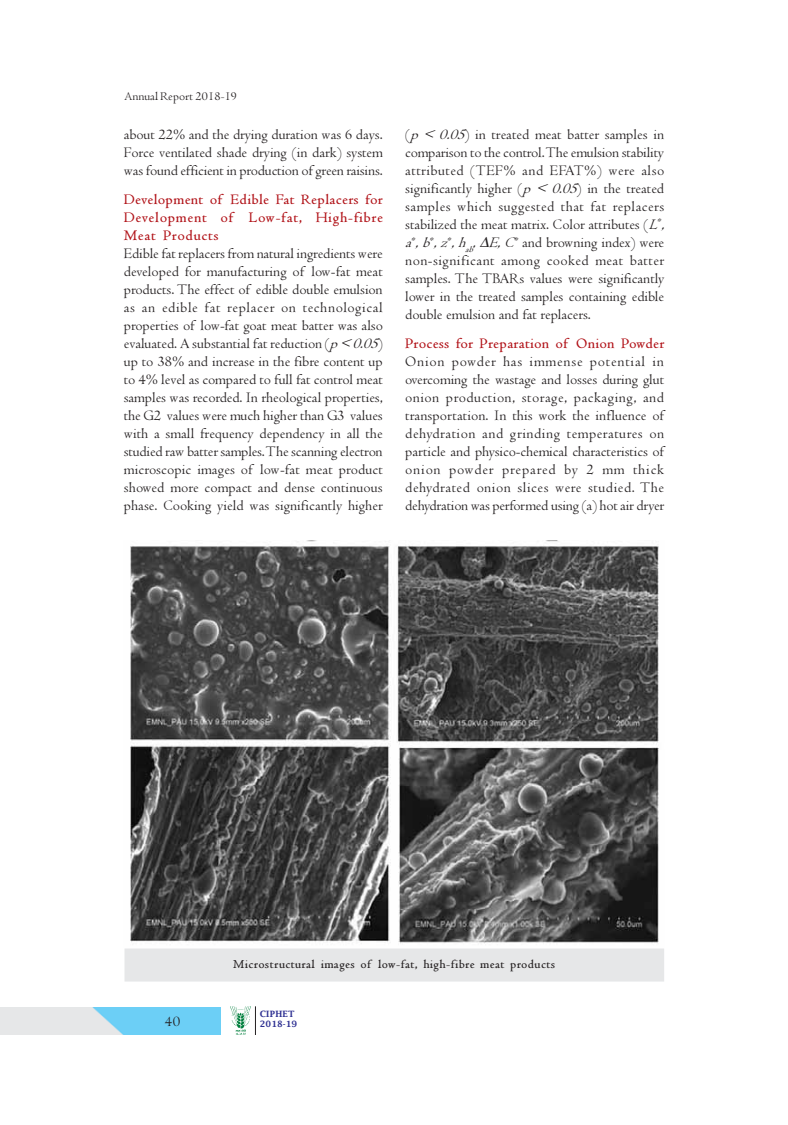
<style>
.page{position:relative;width:788px;height:1125px;background:#fff}
.page>*{position:absolute;margin:0;border:0;box-sizing:border-box;transform-origin:0 0}
.t1{font:15px/18px "TT29 FCO00";color:#231f20;text-align:justify}
.t2{font:15px/18px "TT2 A03 O00";letter-spacing:.03em;color:#b01016;text-align:justify}
.t3{font:12.5px "TT2 A15 O00";letter-spacing:.045em;color:#231f20}
.t4{font:12.5px "TT29 F9 O00";letter-spacing:.01em;color:#231f20}
.t5{font:8.75px/10.5px "TT29 FFO00";letter-spacing:.015em;color:#2e3092}
.s1{font-family:"TT2 A06 OI00"}
</style>
<div class="page">
<img style="left:1px;top:1007px;width:219px;height:28px">
<img style="left:230px;top:1006px;width:20px;height:28px">
<svg style="left:255px;top:1006px;width:1px;height:29px"></svg>
<img style="left:130px;top:541px;width:529px;height:403px">
<div style="left:125px;top:949px;width:538px;height:32px;background:#e6e7e8"></div>
<div style="left:124px;top:948px;width:540px;height:34px;border:1px solid #e6e7e8"></div>
<p class="t4" style="left:124px;top:92px;width:114px">Annual Report 2018-19</p>
<p class="t1" style="left:124px;top:127px;width:260px">about 22% and the drying duration was 6 days.<br>Force ventilated shade drying (in dark) system was found efficient in production of green raisins.</p>
<p class="t2" style="left:124px;top:192px;width:260px">Development of Edible Fat Replacers for Development of Low-fat, High-fibre Meat Products</p>
<p class="t1" style="left:124px;top:246px;width:260px">Edible fat replacers from natural ingredients were developed for manufacturing of low-fat meat products. The effect of edible double emulsion as an edible fat replacer on technological properties of low-fat goat meat batter was also evaluated. A substantial fat reduction (<span class="s1">p &lt; 0.05</span>) up to 38% and increase in the fibre content up to 4% level as compared to full fat control meat samples was recorded. In rheological properties, the G2 values were much higher than G3 values with a small frequency dependency in all the studied raw batter samples. The scanning electron microscopic images of low-fat meat product showed more compact and dense continuous phase. Cooking yield was significantly higher</p>
<p class="t1" style="left:405px;top:127px;width:260px">(<span class="s1">p &lt; 0.05</span>) in treated meat batter samples in comparison to the control. The emulsion stability attributed (TEF% and EFAT%) were also significantly higher (<span class="s1">p &lt; 0.05</span>) in the treated samples which suggested that fat replacers stabilized the meat matrix. Color attributes (<span class="s1">L</span>∗<span class="s1">, a</span>∗<span class="s1">, b</span>∗<span class="s1">, z</span>∗<span class="s1">, h</span><sub>ab</sub><span class="s1">, E, C</span>∗ and browning index) were non-significant among cooked meat batter samples. The TBARs values were significantly lower in the treated samples containing edible double emulsion and fat replacers.</p>
<p class="t2" style="left:405px;top:336px;width:260px">Process for Preparation of Onion Powder</p>
<p class="t1" style="left:405px;top:354px;width:260px">Onion powder has immense potential in overcoming the wastage and losses during glut onion production, storage, packaging, and transportation. In this work the influence of dehydration and grinding temperatures on particle and physico-chemical characteristics of onion powder prepared by 2 mm thick dehydrated onion slices were studied. The dehydration was performed using (a) hot air dryer</p>
<p class="t3" style="left:233px;top:960px;width:323px">Microstructural images of low-fat, high-fibre meat products</p>
<p class="t1" style="left:165px;top:1014px;width:17px">40</p>
<p class="t5" style="left:260px;top:1009px;width:39px">CIPHET<br>2018-19</p>
</div>
